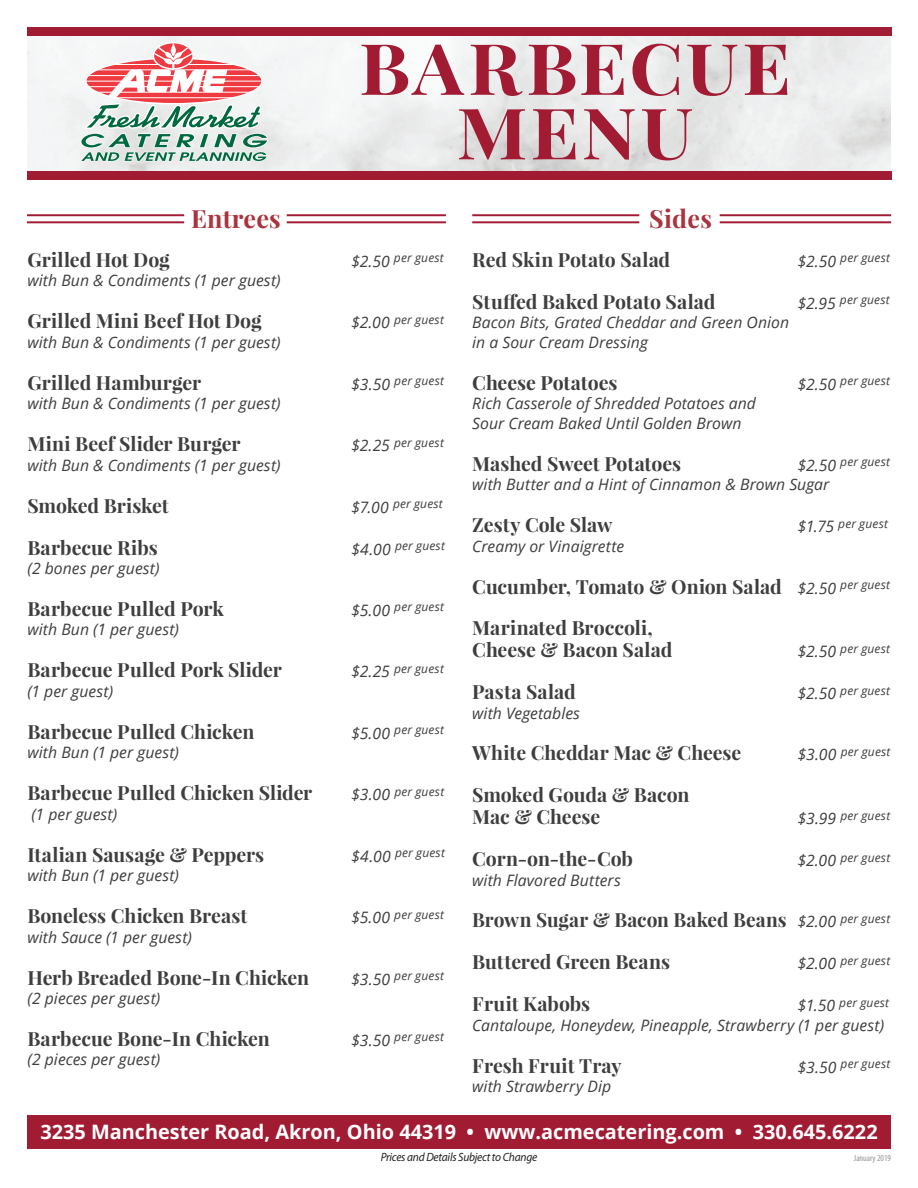
<style>
.page{position:relative;width:918px;height:1188px;background:#fff}
.page>*{position:absolute;margin:0;border:0;box-sizing:border-box;transform-origin:0 0}
.t1{font:700 70.95px/64.5px "Playfair Display";letter-spacing:.035em;color:#a11b33;text-align:center;scale:1.08 1}
.t2{font:700 25.05px "Playfair Display";letter-spacing:.01em;color:#a9333f}
.t3{font:700 19.95px "Open Sans";color:#fff}
.t4{font:700 19.5px/42px "Playfair Display";color:#3e3e3f}
.t5{font:italic 15.75px/19.5px "Open Sans";color:#3e3e3f}
.t6{font:italic 12px "Open Sans";letter-spacing:.015em;color:#3e3e3f}
.t7{font:italic 12px "Myriad Pro";letter-spacing:-.02em;color:#231f20;scale:.95 1}
.t8{font:condensed 9px "Myriad Pro";color:#939598}
.s1{font-size:15.75px}
.s2{font-family:"Open Sans";font-weight:400;font-style:italic;font-size:15.75px}
</style>
<div class="page">
<img style="left:27px;top:35px;width:864px;height:136px">
<div style="left:27px;top:27px;width:864px;height:8px;background:#a11b33"></div>
<div style="left:27px;top:171px;width:864px;height:8px;background:#a11b33"></div>
<div style="left:153px;top:42px;width:41px;height:28px;background:#fff;border-radius:50%"></div>
<svg style="left:80px;top:43px;width:188px;height:119px"></svg>
<div style="left:27px;top:1115px;width:864px;height:34px;background:#a11b33"></div>
<hr style="left:472px;top:214px;width:167px;height:2px;background:#a11b33">
<hr style="left:472px;top:221px;width:167px;height:2px;background:#a11b33">
<hr style="left:720px;top:214px;width:171px;height:2px;background:#a11b33">
<hr style="left:720px;top:221px;width:171px;height:2px;background:#a11b33">
<hr style="left:27px;top:214px;width:157px;height:2px;background:#a11b33">
<hr style="left:27px;top:221px;width:157px;height:2px;background:#a11b33">
<hr style="left:287px;top:214px;width:159px;height:2px;background:#a11b33">
<hr style="left:287px;top:221px;width:159px;height:2px;background:#a11b33">
<h1 class="t1" style="left:359px;top:36px;width:401px">BARBECUE<br>MENU</h1>
<p class="t2" style="left:191px;top:203px;width:91px">Entrees</p>
<p class="t2" style="left:649px;top:203px;width:64px">Sides</p>
<p class="t4" style="left:27px;top:238px;width:144px">Grilled Hot Dog</p>
<p class="t6" style="left:351px;top:250px;width:94px"><span class="s1">$2.50</span> per guest</p>
<p class="t5" style="left:27px;top:270px;width:255px">with Bun &amp; Condiments (1 per guest)</p>
<p class="t4" style="left:27px;top:300px;width:236px">Grilled Mini Beef Hot Dog</p>
<p class="t6" style="left:351px;top:311px;width:94px"><span class="s1">$2.00</span> per guest</p>
<p class="t5" style="left:27px;top:332px;width:255px">with Bun &amp; Condiments (1 per guest)</p>
<p class="t4" style="left:27px;top:361px;width:175px">Grilled Hamburger</p>
<p class="t6" style="left:351px;top:373px;width:94px"><span class="s1">$3.50</span> per guest</p>
<p class="t5" style="left:27px;top:393px;width:255px">with Bun &amp; Condiments (1 per guest)</p>
<p class="t4" style="left:27px;top:423px;width:215px">Mini Beef Slider Burger</p>
<p class="t6" style="left:351px;top:434px;width:94px"><span class="s1">$2.25</span> per guest</p>
<p class="t5" style="left:27px;top:455px;width:255px">with Bun &amp; Condiments (1 per guest)</p>
<p class="t4" style="left:27px;top:484px;width:143px">Smoked Brisket</p>
<p class="t6" style="left:351px;top:496px;width:93px"><span class="s1">$7.00</span> per guest</p>
<p class="t4" style="left:27px;top:526px;width:132px">Barbecue Ribs</p>
<p class="t6" style="left:351px;top:537px;width:95px"><span class="s1">$4.00</span> per guest</p>
<p class="t5" style="left:27px;top:558px;width:134px">(2 bones per guest)</p>
<p class="t4" style="left:27px;top:588px;width:198px">Barbecue Pulled Pork</p>
<p class="t6" style="left:351px;top:599px;width:94px"><span class="s1">$5.00</span> per guest</p>
<p class="t5" style="left:27px;top:620px;width:153px">with Bun (1 per guest)</p>
<p class="t4" style="left:27px;top:649px;width:256px">Barbecue Pulled Pork Slider</p>
<p class="t6" style="left:351px;top:660px;width:94px"><span class="s1">$2.25</span> per guest</p>
<p class="t5" style="left:27px;top:681px;width:87px">(1 per guest)</p>
<p class="t4" style="left:27px;top:710px;width:228px">Barbecue Pulled Chicken</p>
<p class="t6" style="left:351px;top:722px;width:94px"><span class="s1">$5.00</span> per guest</p>
<p class="t5" style="left:27px;top:742px;width:153px">with Bun (1 per guest)</p>
<p class="t4" style="left:27px;top:772px;width:286px">Barbecue Pulled Chicken Slider</p>
<p class="t6" style="left:351px;top:783px;width:94px"><span class="s1">$3.00</span> per guest</p>
<p class="t5" style="left:32px;top:804px;width:87px">(1 per guest)</p>
<p class="t4" style="left:27px;top:833px;width:238px">Italian Sausage &amp; Peppers</p>
<p class="t6" style="left:351px;top:845px;width:95px"><span class="s1">$4.00</span> per guest</p>
<p class="t5" style="left:27px;top:865px;width:153px">with Bun (1 per guest)</p>
<p class="t4" style="left:27px;top:895px;width:222px">Boneless Chicken Breast</p>
<p class="t6" style="left:351px;top:906px;width:94px"><span class="s1">$5.00</span> per guest</p>
<p class="t5" style="left:27px;top:927px;width:166px">with Sauce (1 per guest)</p>
<p class="t4" style="left:27px;top:956px;width:283px">Herb Breaded Bone-In Chicken</p>
<p class="t6" style="left:351px;top:967px;width:94px"><span class="s1">$3.50</span> per guest</p>
<p class="t5" style="left:27px;top:988px;width:134px">(2 pieces per guest)</p>
<p class="t4" style="left:27px;top:1018px;width:244px">Barbecue Bone-In Chicken</p>
<p class="t6" style="left:351px;top:1029px;width:94px"><span class="s1">$3.50</span> per guest</p>
<p class="t5" style="left:27px;top:1050px;width:134px">(2 pieces per guest)</p>
<p class="t4" style="left:472px;top:238px;width:200px">Red Skin Potato Salad</p>
<p class="t6" style="left:798px;top:250px;width:94px"><span class="s1">$2.50</span> per guest</p>
<p class="t4" style="left:472px;top:280px;width:245px">Stuffed Baked Potato Salad</p>
<p class="t6" style="left:798px;top:292px;width:94px"><span class="s1">$2.95</span> per guest</p>
<p class="t5" style="left:472px;top:312px;width:319px">Bacon Bits, Grated Cheddar and Green Onion in a Sour Cream Dressing</p>
<p class="t4" style="left:472px;top:361px;width:147px">Cheese Potatoes</p>
<p class="t6" style="left:798px;top:373px;width:94px"><span class="s1">$2.50</span> per guest</p>
<p class="t5" style="left:472px;top:393px;width:285px">Rich Casserole of Shredded Potatoes and<br>Sour Cream Baked Until Golden Brown</p>
<p class="t4" style="left:472px;top:442px;width:211px">Mashed Sweet Potatoes</p>
<p class="t6" style="left:798px;top:454px;width:94px"><span class="s1">$2.50</span> per guest</p>
<p class="t5" style="left:472px;top:474px;width:359px">with Butter and a Hint of Cinnamon &amp; Brown Sugar</p>
<p class="t4" style="left:472px;top:504px;width:142px">Zesty Cole Slaw</p>
<p class="t6" style="left:798px;top:515px;width:92px"><span class="s1">$1.75</span> per guest</p>
<p class="t5" style="left:472px;top:536px;width:154px">Creamy or Vinaigrette</p>
<p class="t4" style="left:472px;top:565px;width:419px">Cucumber, Tomato &amp; Onion Salad <span class="s2">$2.50</span> <sup>per</sup> <sup>guest<br></sup>Marinated Broccoli,</p>
<p class="t4" style="left:472px;top:629px;width:202px">Cheese &amp; Bacon Salad</p>
<p class="t6" style="left:798px;top:640px;width:94px"><span class="s1">$2.50</span> per guest</p>
<p class="t4" style="left:472px;top:671px;width:105px">Pasta Salad</p>
<p class="t6" style="left:798px;top:682px;width:94px"><span class="s1">$2.50</span> per guest</p>
<p class="t5" style="left:472px;top:703px;width:109px">with Vegetables</p>
<p class="t4" style="left:472px;top:732px;width:271px">White Cheddar Mac &amp; Cheese</p>
<p class="t6" style="left:798px;top:743px;width:94px"><span class="s1">$3.00</span> per guest</p>
<p class="t4" style="left:472px;top:784px;width:219px;line-height:21.8px">Smoked Gouda &amp; Bacon<br>Mac &amp; Cheese</p>
<p class="t6" style="left:798px;top:807px;width:94px"><span class="s1">$3.99</span> per guest</p>
<p class="t4" style="left:472px;top:838px;width:162px">Corn-on-the-Cob</p>
<p class="t6" style="left:798px;top:849px;width:94px"><span class="s1">$2.00</span> per guest</p>
<p class="t5" style="left:472px;top:870px;width:150px">with Flavored Butters</p>
<p class="t4" style="left:472px;top:899px;width:420px">Brown Sugar &amp; Bacon Baked Beans <span class="s2">$2.00</span> <sup>per</sup> <sup>guest<br></sup>Buttered Green Beans</p>
<p class="t6" style="left:798px;top:952px;width:94px"><span class="s1">$2.00</span> per guest</p>
<p class="t4" style="left:472px;top:983px;width:119px">Fruit Kabobs</p>
<p class="t6" style="left:798px;top:994px;width:93px"><span class="s1">$1.50</span> per guest</p>
<p class="t5" style="left:472px;top:1015px;width:414px">Cantaloupe, Honeydew, Pineapple, Strawberry (1 per guest)</p>
<p class="t4" style="left:472px;top:1044px;width:151px">Fresh Fruit Tray</p>
<p class="t6" style="left:798px;top:1056px;width:94px"><span class="s1">$3.50</span> per guest</p>
<p class="t5" style="left:472px;top:1076px;width:140px">with Strawberry Dip</p>
<p class="t3" style="left:40px;top:1118px;width:839px">3235 Manchester Road, Akron, Ohio 44319 • www.acmecatering.com • 330.645.6222</p>
<p class="t7" style="left:381px;top:1150px;width:166px">Prices and Details Subject to Change</p>
<p class="t8" style="left:854px;top:1153px;width:39px">January 2019</p>
</div>
